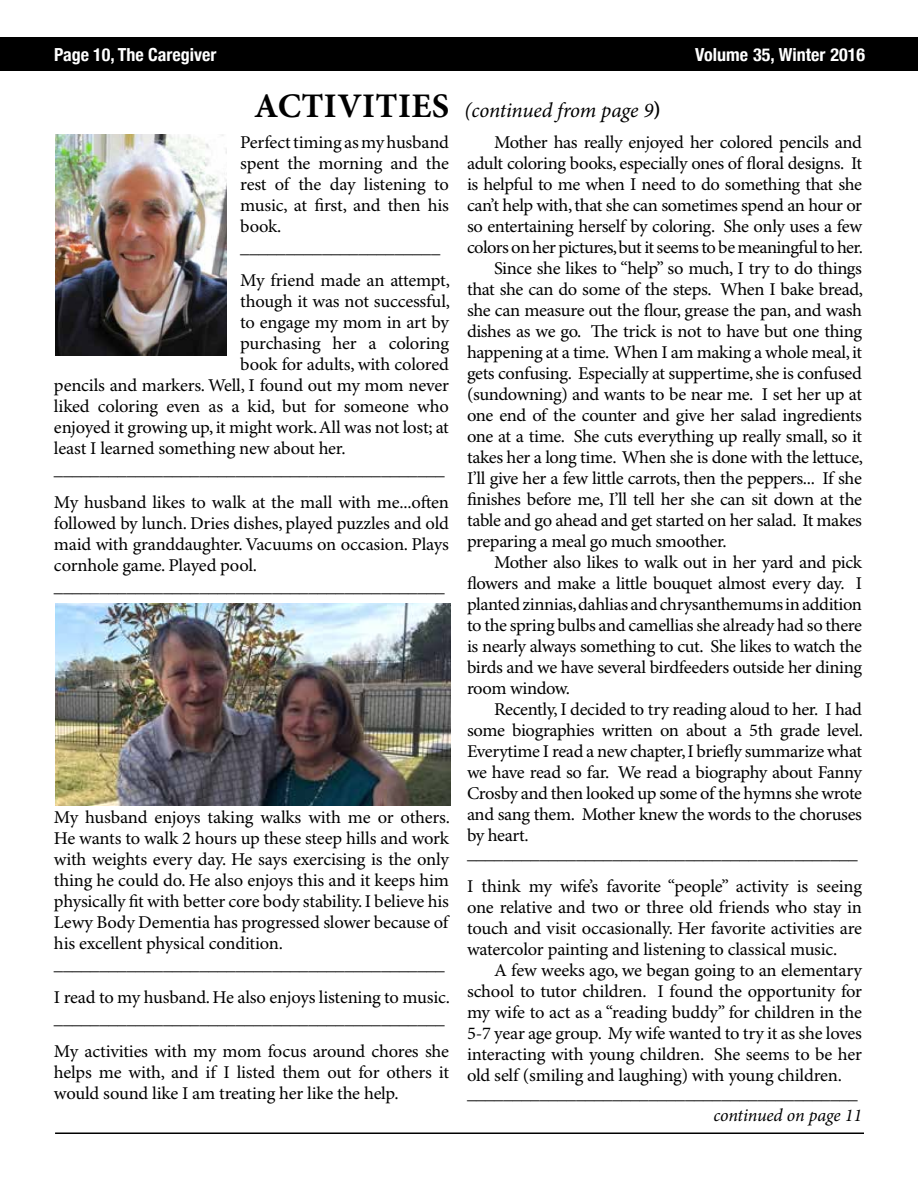
<style>
.page{position:relative;width:918px;height:1188px;background:#fff}
.page>*{position:absolute;margin:0;border:0;box-sizing:border-box;transform-origin:0 0}
.t1{font:italic 21px "Minion Pro";letter-spacing:-.01em;color:#000}
.t2{font:18px/21px "Minion Pro";letter-spacing:-.02em;color:#000}
.t3{font:700 condensed 18px "Helvetica Neue";color:#fff}
.t4{font:italic 18px "Minion Pro";letter-spacing:-.005em;color:#000}
.s1{font-weight:700;font-style:normal;font-size:34.5px}
.s2{font-weight:700;font-style:normal}
</style>
<div class="page">
<div style="left:0;top:37px;width:918px;height:34px;background:#000"></div>
<hr style="left:55px;top:1132px;width:809px;height:2px;background:#000">
<img style="left:56px;top:604px;width:395px;height:202px">
<img style="left:56px;top:135px;width:171px;height:221px">
<p class="t3" style="left:54px;top:39px;width:164px">Page 10, The Caregiver</p>
<p class="t3" style="left:695px;top:39px;width:171px">Volume 35, Winter 2016</p>
<p class="t1" style="left:254px;top:97px;width:408px"><span class="s1">ACTIVITIES</span> (continued from page 9<span class="s2">)</span></p>
<p class="t2" style="left:240px;top:133px;width:210px">Perfect timing as my husband spent the morning and the rest of the day listening to music, at first, and then his book. ______________________</p>
<p class="t2" style="left:240px;top:271px;width:211px">My friend made an attempt,</p>
<p class="t2" style="left:240px;top:292px;width:211px">though it was not successful,</p>
<p class="t2" style="left:240px;top:313px;width:210px">to engage my mom in art by</p>
<p class="t2" style="left:240px;top:334px;width:210px">purchasing her a coloring</p>
<p class="t2" style="left:240px;top:355px;width:210px">book for adults, with colored</p>
<p class="t2" style="left:54px;top:376px;width:397px">pencils and markers. Well, I found out my mom never</p>
<p class="t2" style="left:54px;top:397px;width:397px">liked coloring even as a kid, but for someone who</p>
<p class="t2" style="left:54px;top:418px;width:396px">enjoyed it growing up, it might work. All was not lost; at</p>
<p class="t2" style="left:54px;top:439px;width:293px">least I learned something new about her.</p>
<p class="t2" style="left:54px;top:460px;width:392px">___________________________________________</p>
<p class="t2" style="left:54px;top:493px;width:397px">My husband likes to walk at the mall with me...often followed by lunch. Dries dishes, played puzzles and old maid with granddaughter. Vacuums on occasion. Plays cornhole game. Played pool. ___________________________________________</p>
<p class="t2" style="left:494px;top:133px;width:370px">Mother has really enjoyed her colored pencils and</p>
<p class="t2" style="left:467px;top:154px;width:397px">adult coloring books, especially ones of floral designs. It</p>
<p class="t2" style="left:467px;top:175px;width:397px">is helpful to me when I need to do something that she</p>
<p class="t2" style="left:467px;top:196px;width:397px">can’t help with, that she can sometimes spend an hour or</p>
<p class="t2" style="left:467px;top:217px;width:397px">so entertaining herself by coloring. She only uses a few</p>
<p class="t2" style="left:467px;top:238px;width:397px">colors on her pictures, but it seems to be meaningful to her.</p>
<p class="t2" style="left:494px;top:259px;width:370px">Since she likes to “help” so much, I try to do things</p>
<p class="t2" style="left:467px;top:280px;width:397px">that she can do some of the steps. When I bake bread,</p>
<p class="t2" style="left:467px;top:301px;width:397px">she can measure out the flour, grease the pan, and wash</p>
<p class="t2" style="left:467px;top:322px;width:397px">dishes as we go. The trick is not to have but one thing</p>
<p class="t2" style="left:467px;top:343px;width:397px">happening at a time. When I am making a whole meal, it</p>
<p class="t2" style="left:467px;top:364px;width:397px">gets confusing. Especially at suppertime, she is confused</p>
<p class="t2" style="left:467px;top:385px;width:396px">(sundowning) and wants to be near me. I set her up at</p>
<p class="t2" style="left:467px;top:406px;width:397px">one end of the counter and give her salad ingredients</p>
<p class="t2" style="left:467px;top:427px;width:397px">one at a time. She cuts everything up really small, so it</p>
<p class="t2" style="left:467px;top:448px;width:397px">takes her a long time. When she is done with the lettuce,</p>
<p class="t2" style="left:467px;top:469px;width:396px">I’ll give her a few little carrots, then the peppers... If she</p>
<p class="t2" style="left:467px;top:490px;width:396px">finishes before me, I’ll tell her she can sit down at the</p>
<p class="t2" style="left:467px;top:511px;width:396px">table and go ahead and get started on her salad. It makes</p>
<p class="t2" style="left:467px;top:532px;width:261px">preparing a meal go much smoother.</p>
<p class="t2" style="left:494px;top:553px;width:369px">Mother also likes to walk out in her yard and pick</p>
<p class="t2" style="left:467px;top:574px;width:397px">flowers and make a little bouquet almost every day. I</p>
<p class="t2" style="left:467px;top:595px;width:397px">planted zinnias, dahlias and chrysanthemums in addition</p>
<p class="t2" style="left:467px;top:616px;width:396px">to the spring bulbs and camellias she already had so there</p>
<p class="t2" style="left:467px;top:637px;width:397px">is nearly always something to cut. She likes to watch the</p>
<p class="t2" style="left:467px;top:658px;width:397px">birds and we have several birdfeeders outside her dining</p>
<p class="t2" style="left:467px;top:679px;width:105px">room window.</p>
<p class="t2" style="left:494px;top:700px;width:369px">Recently, I decided to try reading aloud to her. I had</p>
<p class="t2" style="left:467px;top:721px;width:397px">some biographies written on about a 5th grade level.</p>
<p class="t2" style="left:467px;top:742px;width:397px">Everytime I read a new chapter, I briefly summarize what</p>
<p class="t2" style="left:467px;top:763px;width:396px">we have read so far. We read a biography about Fanny</p>
<p class="t2" style="left:467px;top:784px;width:397px">Crosby and then looked up some of the hymns she wrote</p>
<p class="t2" style="left:467px;top:805px;width:397px">and sang them. Mother knew the words to the choruses</p>
<p class="t2" style="left:467px;top:826px;width:63px">by heart.</p>
<p class="t2" style="left:467px;top:838px;width:396px;line-height:33px">___________________________________________<br>I think my wife’s favorite “people” activity is seeing</p>
<p class="t2" style="left:467px;top:898px;width:397px;text-align:justify">one relative and two or three old friends who stay in touch and visit occasionally. Her favorite activities are watercolor painting and listening to classical music.</p>
<p class="t2" style="left:467px;top:961px;width:397px;text-align:justify;text-indent:27px">A few weeks ago, we began going to an elementary school to tutor children. I found the opportunity for my wife to act as a “reading buddy” for children in the 5-7 year age group. My wife wanted to try it as she loves interacting with young children. She seems to be her old self (smiling and laughing) with young children.</p>
<p class="t2" style="left:467px;top:1084px;width:392px">___________________________________________</p>
<p class="t4" style="left:713px;top:1104px;width:150px">continued on page 11</p>
<p class="t2" style="left:54px;top:808px;width:397px">My husband enjoys taking walks with me or others.<br>He wants to walk 2 hours up these steep hills and work with weights every day. He says exercising is the only thing he could do. He also enjoys this and it keeps him physically fit with better core body stability. I believe his Lewy Body Dementia has progressed slower because of his excellent physical condition. ___________________________________________</p>
<p class="t2" style="left:54px;top:988px;width:397px">I read to my husband. He also enjoys listening to music. ___________________________________________</p>
<p class="t2" style="left:54px;top:1042px;width:397px;text-align:justify">My activities with my mom focus around chores she helps me with, and if I listed them out for others it would sound like I am treating her like the help.</p>
</div>
